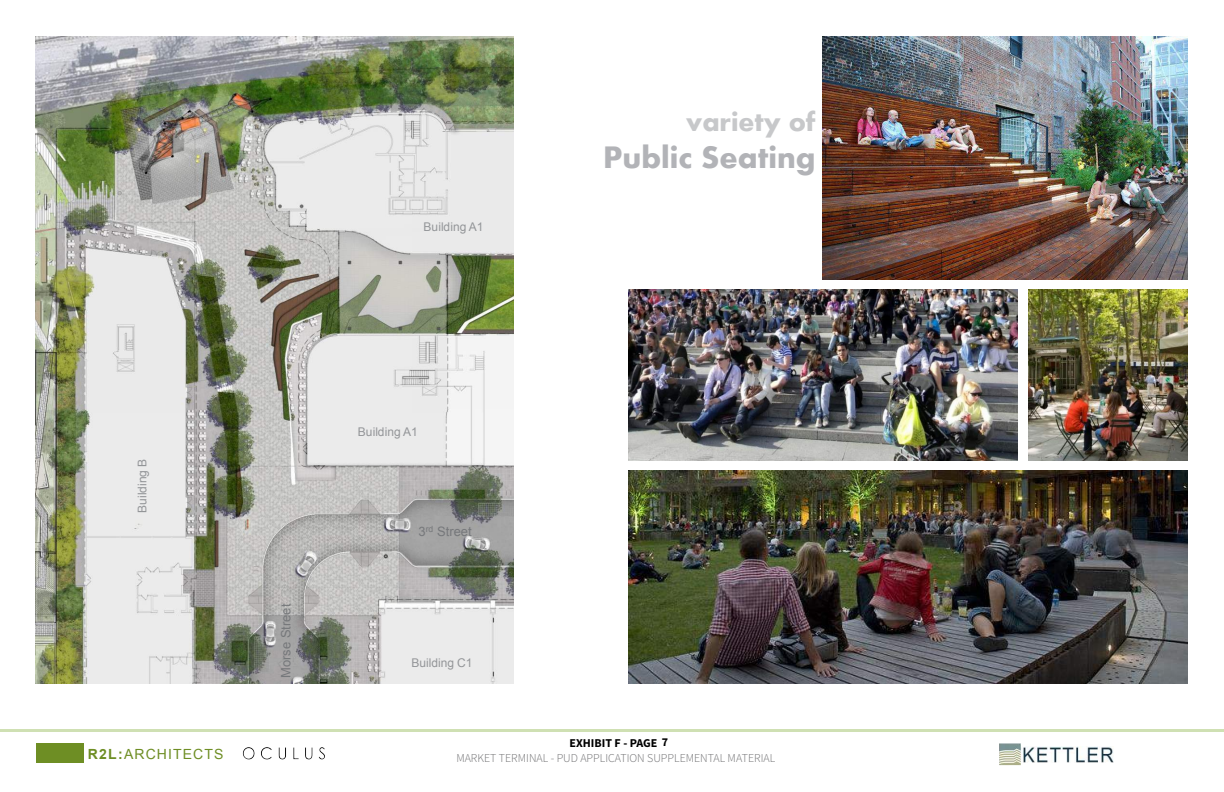
<style>
.page{position:relative;width:1224px;height:792px;background:#fff}
.page>*{position:absolute;margin:0;border:0;box-sizing:border-box;transform-origin:0 0}
.t1{font:700 32.1px "Aharoni";color:#b2b3b7}
.t2{font:28px "Aharoni";color:#c7c8ca}
.t3{font:14px "Arial";letter-spacing:.08em;color:#6e8e24}
.t4{font:13px "Arial";color:#76787b}
.t5{font:300 12px "Source Sans Pro";color:#717173}
.t6{font:12px "Arial";color:#939598}
.t7{font:700 12px "Source Sans Pro";color:#000}
.s1{font-weight:700}
</style>
<div class="page">
<div style="left:36px;top:744px;width:47px;height:19px;background:#6e8e24"></div>
<hr style="left:0;top:729px;width:1224px;height:2px;background:#cfe0b3">
<img style="left:999px;top:743px;width:22px;height:23px">
<img style="left:1022px;top:747px;width:92px;height:15px">
<img style="left:243px;top:747px;width:82px;height:13px">
<img style="left:36px;top:36px;width:478px;height:648px">
<img style="left:628px;top:289px;width:389px;height:172px">
<img style="left:1029px;top:289px;width:159px;height:172px">
<img style="left:823px;top:36px;width:365px;height:243px">
<img style="left:628px;top:470px;width:560px;height:214px">
<p class="t6" style="left:424px;top:219px;width:61px">Building A1</p>
<h2 class="t2" style="left:686px;top:110px;width:131px">variety of</h2>
<h1 class="t1" style="left:603px;top:144px;width:214px">Public Seating</h1>
<p class="t6" style="left:134px;top:513px;width:55px;rotate:-90deg">Building B</p>
<p class="t3" style="left:88px;top:744px;width:137px"><span class="s1">R2L:</span>ARCHITECTS</p>
<p class="t4" style="left:277px;top:678px;width:76px;rotate:-90deg">Morse Street</p>
<p class="t6" style="left:358px;top:424px;width:61px">Building A1</p>
<p class="t4" style="left:419px;top:523px;width:55px">3<sup>rd</sup> Street</p>
<p class="t6" style="left:411px;top:655px;width:63px">Building C1</p>
<p class="t7" style="left:570px;top:735px;width:100px">EXHIBIT F - PAGE 7</p>
<p class="t5" style="left:456px;top:751px;width:320px">MARKET TERMINAL - PUD APPLICATION SUPPLEMENTAL MATERIAL</p>
</div>
